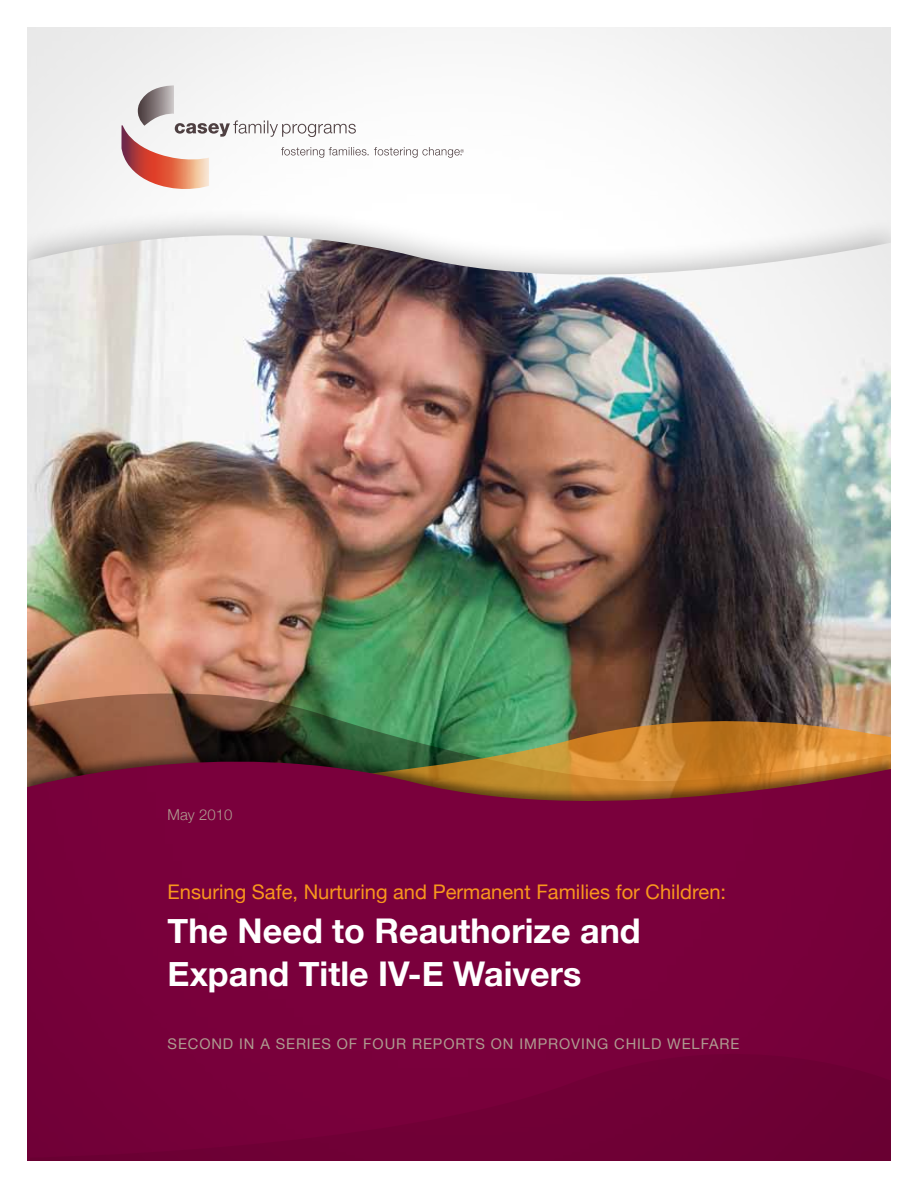
<style>
.page{position:relative;width:918px;height:1188px;background:#fff}
.page>*{position:absolute;margin:0;border:0;box-sizing:border-box;transform-origin:0 0}
.t1{font:700 34.05px/43.3px "Helvetica Neue";color:#fff}
.t2{font:20.1px "Helvetica Neue";color:#f8971d}
.t3{font:300 15px "Helvetica Neue";color:#af9c90}
.t4{font:14.7px "Helvetica Neue";letter-spacing:.06em;color:#af9c90}
</style>
<div class="page">
<img style="left:27px;top:27px;width:864px;height:1134px">
<p class="t3" style="left:168px;top:805px;width:66px">May 2010</p>
<p class="t2" style="left:168px;top:880px;width:560px">Ensuring Safe, Nurturing and Permanent Families for Children:</p>
<h1 class="t1" style="left:168px;top:908px;width:475px">The Need to Reauthorize and<br>Expand Title IV-E Waivers</h1>
<p class="t4" style="left:168px;top:1035px;width:148px">SECOND IN A series</p>
<p class="t4" style="left:337px;top:1035px;width:98px">of four repo</p>
<p class="t4" style="left:455px;top:1035px;width:284px">rts on improving child welfare</p>
</div>
